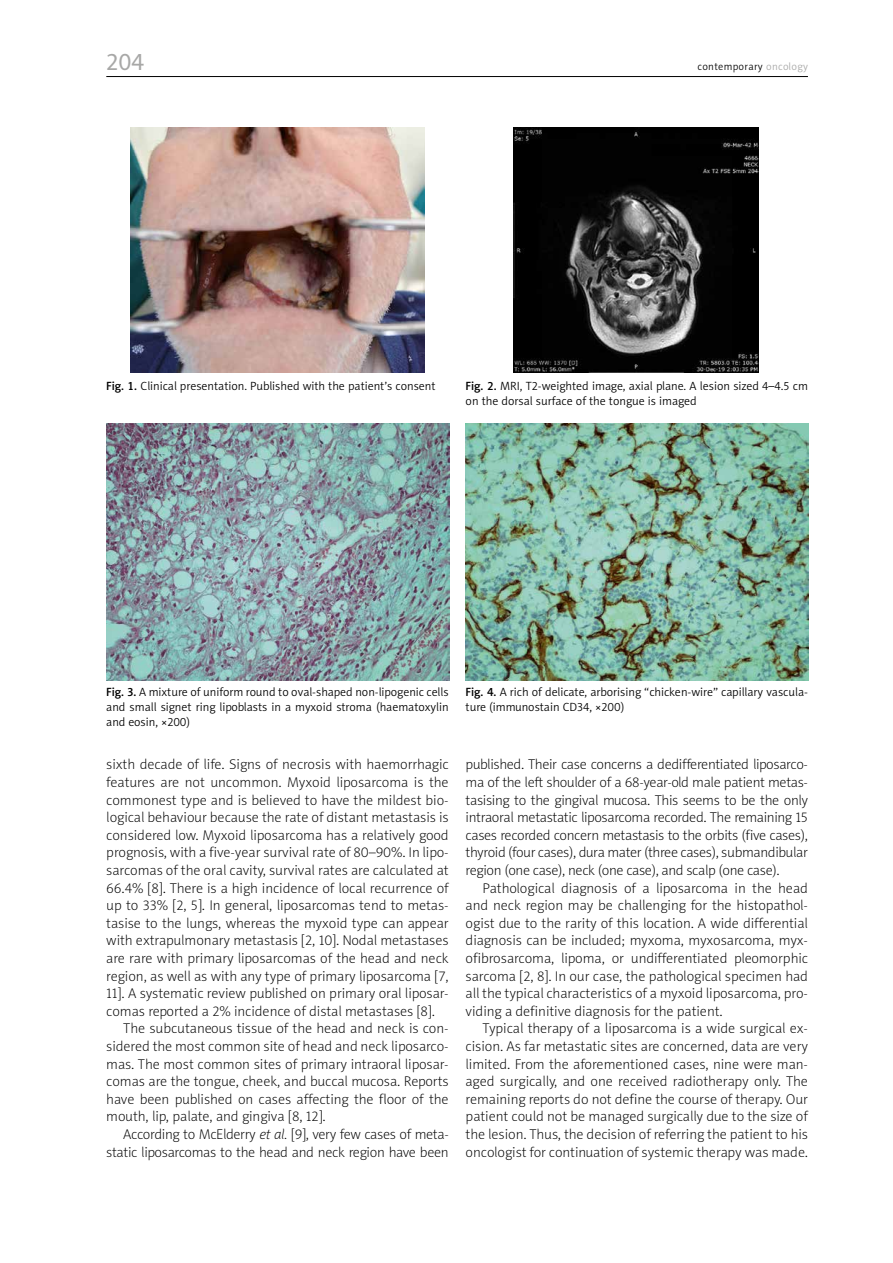
<style>
.page{position:relative;width:893px;height:1263px;background:#fff}
.page>*{position:absolute;margin:0;border:0;box-sizing:border-box;transform-origin:0 0}
.t1{font:24px "Naomi Sans EFN";color:#a8a8a7}
.t2{font:14.25px/17.5px "Naomi Sans EFN Thin";color:#000;text-align:justify}
.t3{font:14.25px "Naomi Sans EFN Thin";letter-spacing:-.02em;color:#000}
.t4{font:12px/15px "Naomi Sans EFN Light";color:#000}
.t5{font:10.5px "Naomi Sans EFN Light";letter-spacing:.03em;color:#000}
.s1{color:#a8a8a7}
.s2{font-family:"Naomi Sans EFN Medium"}
.s3{font-style:italic}
</style>
<div class="page">
<hr style="left:106px;top:76px;width:702px;height:1px;background:#000">
<img style="left:131px;top:128px;width:294px;height:245px">
<img style="left:513px;top:128px;width:245px;height:245px">
<img style="left:106px;top:423px;width:343px;height:258px">
<img style="left:466px;top:423px;width:343px;height:258px">
<h1 class="t1" style="left:106px;top:48px;width:39px">204</h1>
<p class="t5" style="left:697px;top:61px;width:112px">contemporary <span class="s1">oncology</span></p>
<p class="t4" style="left:106px;top:378px;width:331px"><span class="s2">Fig. 1.</span> Clinical presentation. Published with the patient’s consent</p>
<p class="t4" style="left:466px;top:378px;width:344px"><span class="s2">Fig. 2.</span> MRI, T2-weighted image, axial plane. A lesion sized 4–4.5 cm on the dorsal surface of the tongue is imaged</p>
<p class="t4" style="left:106px;top:684px;width:344px;text-align:justify"><span class="s2">Fig. 3.</span> A mixture of uniform round to oval-shaped non-lipogenic cells and small signet ring lipoblasts in a myxoid stroma (haematoxylin and eosin, ×200)</p>
<p class="t2" style="left:106px;top:756px;width:344px">sixth decade of life. Signs of necrosis with haemorrhagic</p>
<p class="t2" style="left:106px;top:773px;width:344px">features are not uncommon. Myxoid liposarcoma is the</p>
<p class="t2" style="left:106px;top:791px;width:344px">commonest type and is believed to have the mildest bio-</p>
<p class="t2" style="left:106px;top:809px;width:344px">logical behaviour because the rate of distant metastasis is</p>
<p class="t2" style="left:106px;top:826px;width:344px">considered low. Myxoid liposarcoma has a relatively good</p>
<p class="t2" style="left:106px;top:844px;width:344px">prognosis, with a five-year survival rate of 80–90%. In lipo-</p>
<p class="t2" style="left:106px;top:861px;width:344px">sarcomas of the oral cavity, survival rates are calculated at</p>
<p class="t2" style="left:106px;top:879px;width:344px">66.4% [8]. There is a high incidence of local recurrence of</p>
<p class="t2" style="left:106px;top:897px;width:344px">up to 33% [2, 5]. In general, liposarcomas tend to metas-</p>
<p class="t2" style="left:106px;top:914px;width:344px">tasise to the lungs, whereas the myxoid type can appear</p>
<p class="t2" style="left:106px;top:932px;width:344px">with extrapulmonary metastasis [2, 10]. Nodal metastases</p>
<p class="t2" style="left:106px;top:949px;width:344px">are rare with primary liposarcomas of the head and neck</p>
<p class="t2" style="left:106px;top:967px;width:344px">region, as well as with any type of primary liposarcoma [7,</p>
<p class="t2" style="left:106px;top:985px;width:344px">11]. A systematic review published on primary oral liposar-</p>
<p class="t2" style="left:106px;top:1002px;width:330px">comas reported a 2% incidence of distal metastases [8].</p>
<p class="t2" style="left:123px;top:1020px;width:327px">The subcutaneous tissue of the head and neck is con-</p>
<p class="t2" style="left:106px;top:1037px;width:344px">sidered the most common site of head and neck liposarco-</p>
<p class="t2" style="left:106px;top:1055px;width:344px">mas. The most common sites of primary intraoral liposar-</p>
<p class="t2" style="left:106px;top:1073px;width:344px">comas are the tongue, cheek, and buccal mucosa. Reports</p>
<p class="t2" style="left:106px;top:1090px;width:344px">have been published on cases affecting the floor of the</p>
<p class="t2" style="left:106px;top:1108px;width:221px">mouth, lip, palate, and gingiva [8, 12].</p>
<p class="t3" style="left:123px;top:1126px;width:327px">According to McElderry <span class="s3">et al.</span> [9], very few cases of meta-</p>
<p class="t3" style="left:106px;top:1144px;width:344px">static liposarcomas to the head and neck region have been</p>
<p class="t4" style="left:466px;top:684px;width:344px"><span class="s2">Fig. 4.</span> A rich of delicate, arborising “chicken-wire” capillary vascula&shy;ture (immunostain CD34, ×200)</p>
<p class="t2" style="left:466px;top:756px;width:344px">published. Their case concerns a dedifferentiated liposarco&shy;ma of the left shoulder of a 68-year-old male patient metas&shy;tasising to the gingival mucosa. This seems to be the only intraoral metastatic liposarcoma recorded. The remaining 15 cases recorded concern metastasis to the orbits (five cases), thyroid (four cases), dura mater (three cases), submandibular region (one case), neck (one case), and scalp (one case).</p>
<p class="t2" style="left:466px;top:879px;width:344px;text-indent:17px">Pathological diagnosis of a liposarcoma in the head and neck region may be challenging for the histopathol&shy;ogist due to the rarity of this location. A wide differential diagnosis can be included; myxoma, myxosarcoma, myx&shy;ofibrosarcoma, lipoma, or undifferentiated pleomorphic sarcoma [2, 8]. In our case, the pathological specimen had all the typical characteristics of a myxoid liposarcoma, pro&shy;viding a definitive diagnosis for the patient.</p>
<p class="t2" style="left:466px;top:1020px;width:344px;text-indent:17px">Typical therapy of a liposarcoma is a wide surgical ex&shy;cision. As far metastatic sites are concerned, data are very limited. From the aforementioned cases, nine were man&shy;aged surgically, and one received radiotherapy only. The remaining reports do not define the course of therapy. Our patient could not be managed surgically due to the size of the lesion. Thus, the decision of referring the patient to his oncologist for continuation of systemic therapy was made.</p>
</div>
